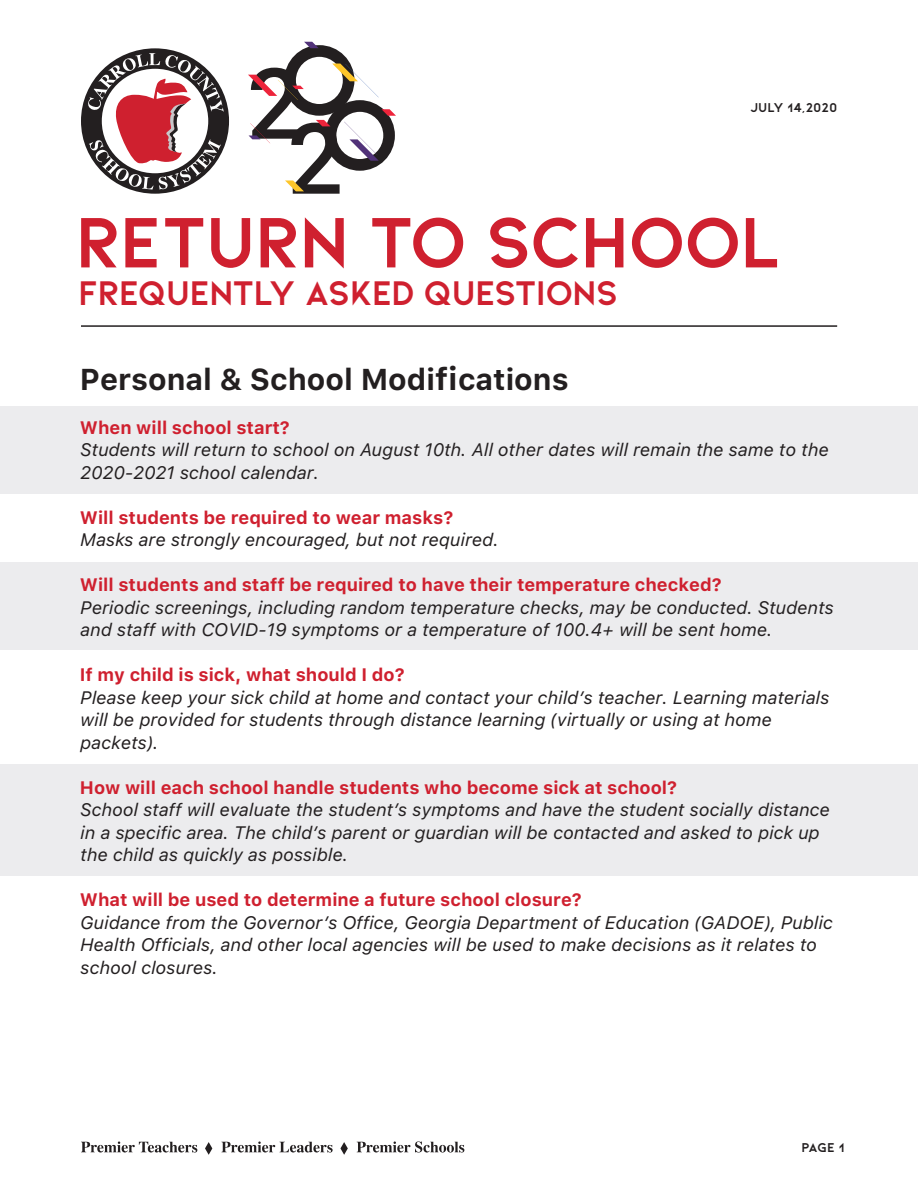
<style>
.page{position:relative;width:918px;height:1188px;background:#fff}
.page>*{position:absolute;margin:0;border:0;box-sizing:border-box;transform-origin:0 0}
.t1{font:700 75px "Kiona";letter-spacing:-.025em;color:#cf202f}
.t2{font:700 36px "Kiona";letter-spacing:-.03em;color:#cf202f}
.t3{font:700 30px "Galvji";color:#231f20}
.t4{font:italic 18px/22.5px "Galvji";color:#231f20}
.t5{font:700 18px "Galvji";color:#cf202f}
.t6{font:700 13.5px "Kiona";letter-spacing:-.01em;color:#231f20}
</style>
<div class="page">
<div style="left:0;top:765px;width:918px;height:111px;background:#ececee"></div>
<div style="left:0;top:406px;width:918px;height:88px;background:#ececee"></div>
<div style="left:81px;top:48px;width:148px;height:146px;background:#231f20;border-radius:50%"></div>
<svg style="left:88px;top:53px;width:136px;height:137px"></svg>
<hr style="left:81px;top:325px;width:756px;height:2px;background:#231f20">
<svg style="left:248px;top:42px;width:148px;height:152px"></svg>
<svg style="left:81px;top:1141px;width:116px;height:12px"></svg>
<svg style="left:221px;top:1141px;width:112px;height:12px"></svg>
<svg style="left:357px;top:1141px;width:107px;height:12px"></svg>
<svg style="left:205px;top:1142px;width:7px;height:13px"></svg>
<svg style="left:340px;top:1142px;width:8px;height:13px"></svg>
<div style="left:0;top:563px;width:918px;height:87px;background:#ececee"></div>
<p class="t6" style="left:750px;top:100px;width:88px">JULY 14,2020</p>
<h1 class="t1" style="left:75px;top:198px;width:709px">RETURN TO SCHOOL</h1>
<h2 class="t2" style="left:78px;top:271px;width:542px">FREQUENTLY ASKED QUESTIONS</h2>
<h3 class="t3" style="left:80px;top:362px;width:490px">Personal &amp; School Modifications</h3>
<p class="t5" style="left:80px;top:417px;width:212px">When will school start?</p>
<p class="t4" style="left:80px;top:439px;width:750px">Students will return to school on August 10th. All other dates will remain the same to the<br>2020-2021 school calendar.</p>
<p class="t5" style="left:80px;top:507px;width:375px">Will students be required to wear masks?</p>
<p class="t4" style="left:80px;top:529px;width:420px">Masks are strongly encouraged, but not required.</p>
<p class="t5" style="left:80px;top:574px;width:643px">Will students and staff be required to have their temperature checked?</p>
<p class="t4" style="left:80px;top:597px;width:755px">Periodic screenings, including random temperature checks, may be conducted. Students and staff with COVID-19 symptoms or a temperature of 100.4+ will be sent home.</p>
<p class="t5" style="left:80px;top:664px;width:326px">If my child is sick, what should I do?</p>
<p class="t4" style="left:80px;top:687px;width:751px">Please keep your sick child at home and contact your child’s teacher. Learning materials will be provided for students through distance learning (virtually or using at home packets).</p>
<p class="t5" style="left:80px;top:777px;width:599px">How will each school handle students who become sick at school?</p>
<p class="t4" style="left:80px;top:799px;width:751px">School staff will evaluate the student’s symptoms and have the student socially distance in a specific area. The child’s parent or guardian will be contacted and asked to pick up the child as quickly as possible.</p>
<p class="t5" style="left:80px;top:889px;width:504px">What will be used to determine a future school closure?</p>
<p class="t4" style="left:80px;top:912px;width:754px">Guidance from the Governor’s Office, Georgia Department of Education (GADOE), Public<br>Health Officials, and other local agencies will be used to make decisions as it relates to school closures.</p>
<p class="t6" style="left:802px;top:1140px;width:44px">PAGE 1</p>
</div>
